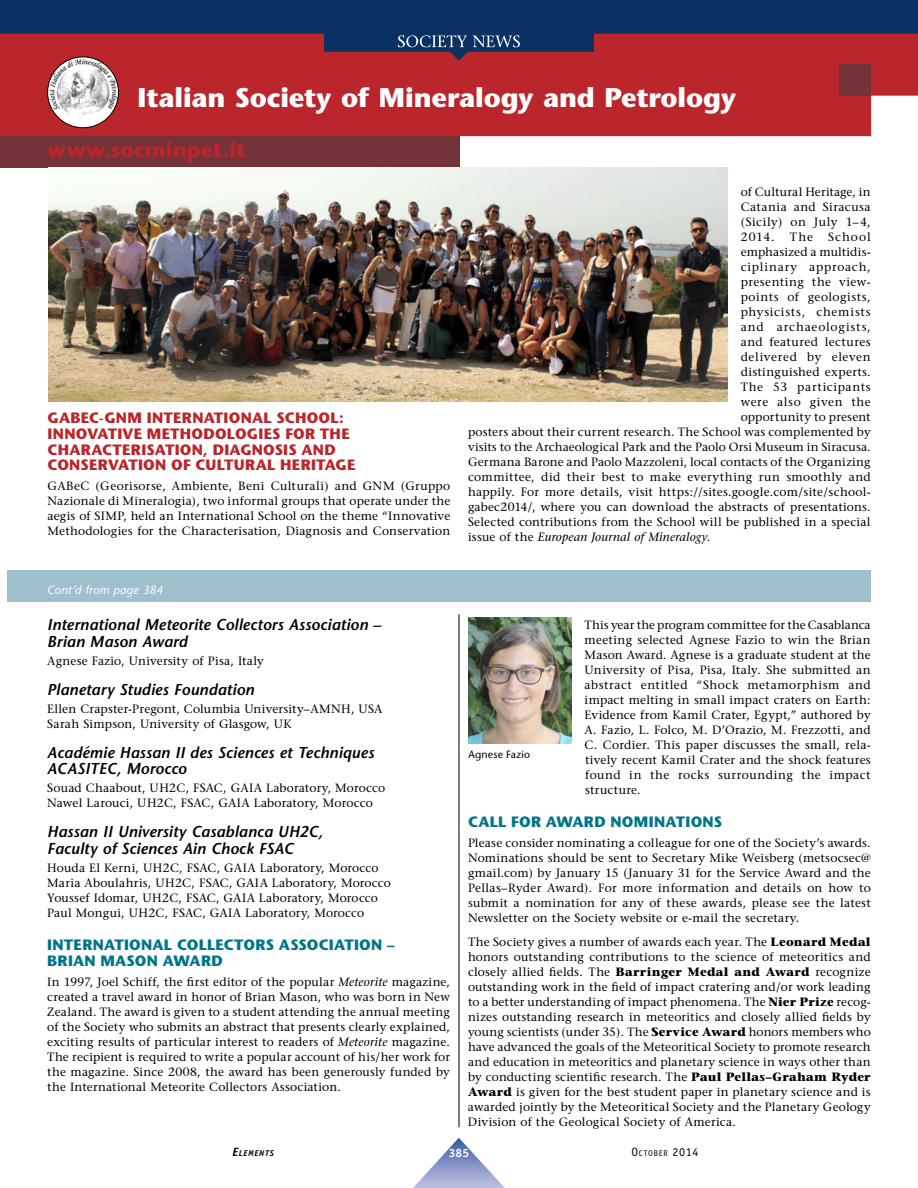
<style>
.page{position:relative;width:918px;height:1188px;background:#fff}
.page>*{position:absolute;margin:0;border:0;box-sizing:border-box;transform-origin:0 0}
.t1{font:700 27px "Stone Sans";letter-spacing:-.005em;color:#fff}
.t2{font:700 21px "Stone Sans";letter-spacing:.005em;color:#ba262c}
.t3{font:italic 600 15.75px/16.5px "Stone Sans";letter-spacing:.005em;color:#000}
.t4{font:700 15px/15.8px "Stone Sans";letter-spacing:.015em;color:#ba262c}
.t5{font:700 15px/15.8px "Stone Sans";letter-spacing:.015em;color:#00758a}
.t6{font:12px/15px "Stone Serif";letter-spacing:.02em;color:#000;text-align:justify}
.t7{font:italic 12px "Stone Serif";letter-spacing:.01em;color:#000}
.t8{font:12px "Stone Serif";letter-spacing:.065em;color:#000}
.t9{font:12px "Stone Serif";letter-spacing:.04em;color:#000}
.t10{font:12px "Stone Serif";letter-spacing:.07em;color:#000}
.t11{font:italic 12px "Stone Sans";letter-spacing:.015em;color:#fff}
.t12{font:12px "Stone Serif";letter-spacing:.05em;color:#000}
.t13{font:12px "Stone Serif";letter-spacing:.055em;color:#000}
.t14{font:12px "Stone Serif";letter-spacing:.045em;color:#000}
.t15{font:700 12px "Officina Sans";color:#fff}
.t16{font:10.5px "Stone Sans";letter-spacing:.015em;color:#000}
.t17{font:8.4px "Officina Sans";letter-spacing:.085em;color:#000}
.t18{font:italic 700 8.4px "Officina Sans";letter-spacing:.08em;color:#000}
.s1{font-style:italic}
.s2{font-style:normal}
.s3{font-weight:700}
.s4{font-size:12px}
</style>
<div class="page">
<img style="left:468px;top:618px;width:103px;height:126px">
<hr style="left:459px;top:614px;width:1px;height:513px;background:#000">
<div style="left:7px;top:570px;width:864px;height:32px;background:#9dc0cc"></div>
<div style="left:0;top:61px;width:918px;height:75px;background:#ba262c"></div>
<div style="left:0;top:136px;width:459px;height:32px;background:#743338"></div>
<div style="left:840px;top:64px;width:31px;height:32px;background:#743338"></div>
<img style="left:48px;top:57px;width:70px;height:70px;border-radius:50%">
<img style="left:48px;top:168px;width:679px;height:233px">
<svg style="left:413px;top:1138px;width:92px;height:50px"></svg>
<svg style="left:0;top:0;width:918px;height:61px;background:#4a2d4d"></svg>
<svg style="left:398px;top:35px;width:122px;height:12px"></svg>
<h1 class="t1" style="left:138px;top:87px;width:600px">Italian Society of Mineralogy and Petrology</h1>
<h2 class="t2" style="left:48px;top:142px;width:200px">www.socminpet.it</h2>
<p class="t4" style="left:48px;top:411px;width:309px">GABEC-GNM INTERNATIONAL SCHOOL:<br>INNOVATIVE METHODOLOGIES FOR THE CHARACTERISATION, DIAGNOSIS AND CONSERVATION OF CULTURAL HERITAGE</p>
<p class="t6" style="left:48px;top:479px;width:404px">GABeC (Georisorse, Ambiente, Beni Culturali) and GNM (Gruppo Nazionale di Mineralogia), two informal groups that operate under the aegis of SIMP, held an International School on the theme “Innovative Methodologies for the Characterisation, Diagnosis and Conservation</p>
<p class="t11" style="left:47px;top:585px;width:118px">Cont’d from page 384</p>
<h3 class="t3" style="left:47px;top:618px;width:335px">International Meteorite Collectors Association –<br>Brian Mason Award</h3>
<p class="t6" style="left:47px;top:654px;width:218px">Agnese Fazio, University of Pisa, Italy</p>
<h3 class="t3" style="left:47px;top:683px;width:209px">Planetary Studies Foundation</h3>
<p class="t6" style="left:47px;top:702px;width:337px">Ellen Crapster-Pregont, Columbia University–AMNH, USA<br>Sarah Simpson, University of Glasgow, UK</p>
<h3 class="t3" style="left:47px;top:746px;width:328px">Académie Hassan II des Sciences et Techniques<br>ACASITEC, Morocco</h3>
<p class="t6" style="left:47px;top:782px;width:339px">Souad Chaabout, UH2C, FSAC, GAIA Laboratory, Morocco<br>Nawel Larouci, UH2C, FSAC, GAIA Laboratory, Morocco</p>
<h3 class="t3" style="left:47px;top:825px;width:277px">Hassan II University Casablanca UH2C,<br>Faculty of Sciences Ain Chock FSAC</h3>
<p class="t6" style="left:47px;top:861px;width:345px;text-align:left">Houda El Kerni, UH2C, FSAC, GAIA Laboratory, Morocco Maria Aboulahris, UH2C, FSAC, GAIA Laboratory, Morocco Youssef Idomar, UH2C, FSAC, GAIA Laboratory, Morocco Paul Mongui, UH2C, FSAC, GAIA Laboratory, Morocco</p>
<p class="t5" style="left:47px;top:939px;width:349px">INTERNATIONAL COLLECTORS ASSOCIATION –<br>BRIAN MASON AWARD</p>
<p class="t6" style="left:47px;top:975px;width:404px">In 1997, Joel Schiff, the first editor of the popular <span class="s1">Meteorite</span> magazine, created a travel award in honor of Brian Mason, who was born in New Zealand. The award is given to a student attending the annual meeting of the Society who submits an abstract that presents clearly explained, exciting results of particular interest to readers of <span class="s1">Meteorite</span> magazine.<br>The recipient is required to write a popular account of his/her work for the magazine. Since 2008, the award has been generously funded by the International Meteorite Collectors Association.</p>
<p class="t6" style="left:741px;top:185px;width:132px">of Cultural Heritage, in Catania and Siracusa (Sicily) on July 1–4, 2014.</p>
<p class="t6" style="left:790px;top:230px;width:25px">The</p>
<p class="t6" style="left:828px;top:230px;width:44px">School</p>
<p class="t6" style="left:741px;top:245px;width:132px">emphasized a multidis-</p>
<p class="t8" style="left:741px;top:262px;width:132px">ciplinary approach,</p>
<p class="t9" style="left:741px;top:277px;width:132px">presenting the view-</p>
<p class="t6" style="left:741px;top:290px;width:132px">points of geologists,</p>
<p class="t8" style="left:741px;top:307px;width:131px">physicists, chemists</p>
<p class="t10" style="left:741px;top:322px;width:132px">and archaeologists,</p>
<p class="t6" style="left:741px;top:335px;width:132px">and featured lectures</p>
<p class="t12" style="left:741px;top:352px;width:132px">delivered by eleven</p>
<p class="t6" style="left:741px;top:365px;width:132px">distinguished experts.</p>
<p class="t13" style="left:741px;top:382px;width:132px">The 53 participants</p>
<p class="t14" style="left:741px;top:397px;width:132px">were also given the</p>
<p class="t6" style="left:741px;top:410px;width:132px">opportunity to present</p>
<p class="t6" style="left:468px;top:425px;width:404px">posters about their current research. The School was complemented by</p>
<p class="t6" style="left:468px;top:440px;width:404px">visits to the Archaeological Park and the Paolo Orsi Museum in Siracusa.</p>
<p class="t6" style="left:468px;top:455px;width:404px">Germana Barone and Paolo Mazzoleni, local contacts of the Organizing</p>
<p class="t6" style="left:468px;top:470px;width:404px">committee, did their best to make everything run smoothly and</p>
<p class="t6" style="left:468px;top:485px;width:404px">happily. For more details, visit https://sites.google.com/site/school-</p>
<p class="t6" style="left:468px;top:500px;width:404px">gabec2014/, where you can download the abstracts of presentations.</p>
<p class="t6" style="left:468px;top:515px;width:404px">Selected contributions from the School will be published in a special</p>
<p class="t7" style="left:468px;top:532px;width:244px"><span class="s2">issue of the</span> European Journal of Mineralogy<span class="s2">.</span></p>
<p class="t6" style="left:584px;top:618px;width:288px">This year the program committee for the Casablanca meeting selected Agnese Fazio to win the Brian Mason Award. Agnese is a graduate student at the University of Pisa, Pisa, Italy. She submitted an abstract entitled “Shock metamorphism and impact melting in small impact craters on Earth:<br>Evidence from Kamil Crater, Egypt,” authored by A. Fazio, L. Folco, M. D’Orazio, M. Frezzotti, and C. Cordier. This paper discusses the small, rela&shy;tively recent Kamil Crater and the shock features found in the rocks surrounding the impact structure.</p>
<p class="t5" style="left:468px;top:816px;width:256px">CALL FOR AWARD NOMINATIONS</p>
<p class="t6" style="left:468px;top:836px;width:404px">Please consider nominating a colleague for one of the Society’s awards.<br>Nominations should be sent to Secretary Mike Weisberg (metsocsec@ gmail.com) by January 15 (January 31 for the Service Award and the Pellas–Ryder Award). For more information and details on how to submit a nomination for any of these awards, please see the latest Newsletter on the Society website or e-mail the secretary.</p>
<p class="t6" style="left:468px;top:935px;width:404px">The Society gives a number of awards each year. The <span class="s3">Leonard Medal </span>honors outstanding contributions to the science of meteoritics and closely allied fields. The <span class="s3">Barringer Medal and Award</span> recognize outstanding work in the field of impact cratering and/or work leading to a better understanding of impact phenomena. The <span class="s3">Nier Prize</span> recog&shy;nizes outstanding research in meteoritics and closely allied fields by young scientists (under 35). The <span class="s3">Service Award</span> honors members who have advanced the goals of the Meteoritical Society to promote research and education in meteoritics and planetary science in ways other than by conducting scientific research. The <span class="s3">Paul Pellas–Graham Ryder Award</span> is given for the best student paper in planetary science and is awarded jointly by the Meteoritical Society and the Planetary Geology Division of the Geological Society of America.</p>
<p class="t16" style="left:468px;top:751px;width:63px">Agnese Fazio</p>
<p class="t18" style="left:232px;top:1150px;width:43px"><span class="s4">E</span>LEMENTS</p>
<p class="t15" style="left:449px;top:1149px;width:22px">385</p>
<p class="t17" style="left:631px;top:1150px;width:69px"><span class="s4">O</span>CTOBER <span class="s4">2014</span></p>
</div>
